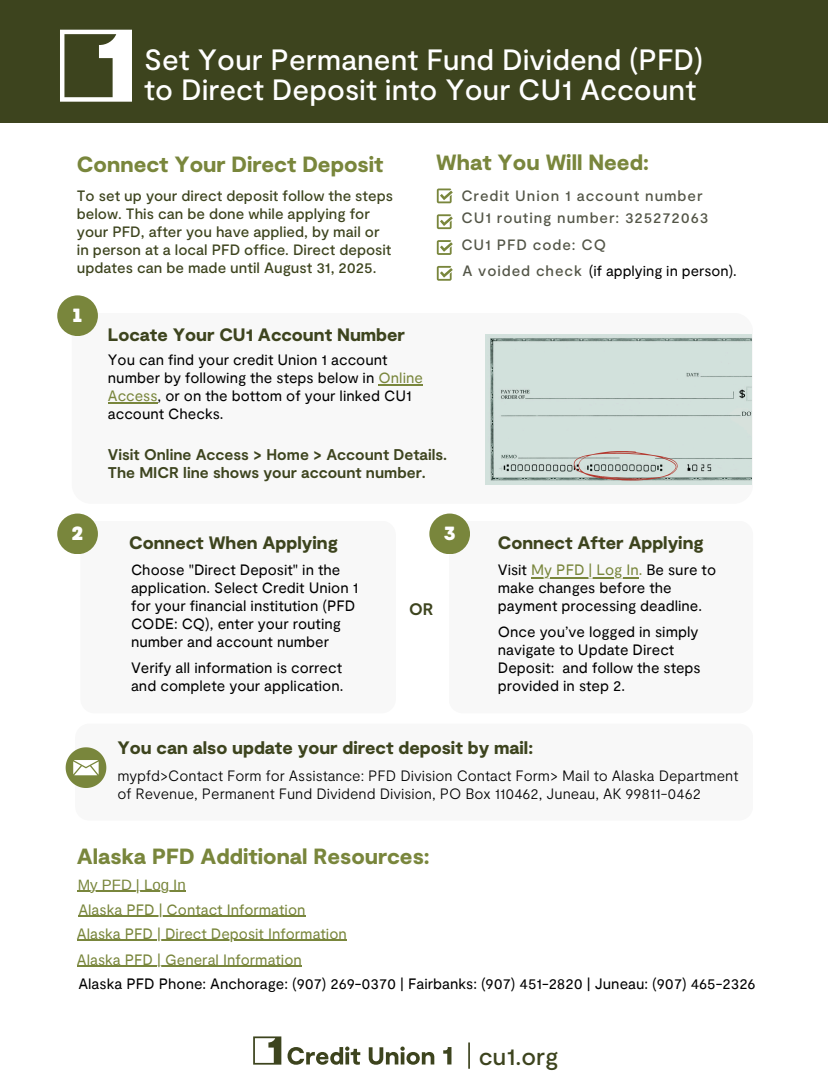
<style>
.page{position:relative;width:828px;height:1080px;background:#fff}
.page>*{position:absolute;margin:0;border:0;box-sizing:border-box;transform-origin:0 0}
.t1{font:500 29.4px/30px "Moderat";color:#fff}
.t2{font:500 24.2px "Moderat";color:#3d441e}
.t3{font:900 22px "Moderat";color:#79863c}
.t4{font:19.1px "MADE Waffle Soft";color:#fff}
.t5{font:900 18px "Moderat";color:#3d441e}
.t6{font:700 16.7px "Moderat";color:#3d441e}
.t7{font:700 15.6px/18px "Moderat";color:#3d441e}
.t8{font:15px/18px "Moderat";color:#000}
.t9{font:500 15px/18px "Moderat";color:#3d441e}
.t10{font:300 15px "Moderat";color:#000}
.t11{font:15px "Moderat";color:#79863c}
.t12{font:500 15px "Moderat";letter-spacing:.06em;color:#535547}
.t13{font:15px "Arimo";color:#79863c}
.t14{font:14.8px "Moderat";color:#000}
.s1{color:#79863c}
</style>
<div class="page">
<svg style="left:437px;top:189px;width:16px;height:14px"></svg>
<svg style="left:437px;top:214px;width:16px;height:15px"></svg>
<svg style="left:437px;top:266px;width:16px;height:15px"></svg>
<svg style="left:437px;top:240px;width:16px;height:15px"></svg>
<div style="left:72px;top:313px;width:681px;height:191px;background:#f8f8f8;border-radius:19px"></div>
<div style="left:57px;top:295px;width:41px;height:41px;background:#79863c;border-radius:50%"></div>
<img style="left:485px;top:335px;width:267px;height:150px">
<svg style="left:574px;top:451px;width:104px;height:29px"></svg>
<div style="left:57px;top:514px;width:41px;height:40px;background:#79863c;border-radius:50%"></div>
<div style="left:429px;top:514px;width:41px;height:40px;background:#79863c;border-radius:50%"></div>
<hr style="left:379px;top:384px;width:44px;height:2px;background:#79863c">
<hr style="left:108px;top:402px;width:50px;height:2px;background:#79863c">
<svg style="left:66px;top:747px;width:40px;height:41px"></svg>
<hr style="left:531px;top:577px;width:108px;height:1px;background:#79863c">
<hr style="left:78px;top:915px;width:228px;height:2px;background:#79863c">
<hr style="left:78px;top:891px;width:108px;height:1px;background:#79863c">
<hr style="left:77px;top:939px;width:270px;height:2px;background:#79863c">
<hr style="left:77px;top:966px;width:225px;height:1px;background:#79863c">
<div style="left:0;top:0;width:828px;height:122px;background:#3d441e"></div>
<svg style="left:60px;top:30px;width:72px;height:72px"></svg>
<svg style="left:288px;top:1047px;width:72px;height:18px"></svg>
<svg style="left:369px;top:1047px;width:65px;height:18px"></svg>
<svg style="left:443px;top:1047px;width:8px;height:18px"></svg>
<svg style="left:253px;top:1036px;width:28px;height:29px"></svg>
<hr style="left:468px;top:1042px;width:2px;height:27px;background:#3d441e">
<p class="t1" style="left:144px;top:43px;width:561px">Set Your Permanent Fund Dividend (PFD) to Direct Deposit into Your CU1 Account</p>
<p class="t3" style="left:77px;top:150px;width:308px">Connect Your Direct Deposit</p>
<p class="t9" style="left:77px;top:186px;width:318px">To set up your direct deposit follow the steps below. This can be done while applying for your PFD, after you have applied, by mail or in person at a local PFD office. Direct deposit updates can be made until August 31, 2025.</p>
<p class="t4" style="left:73px;top:303px;width:12px">1</p>
<p class="t3" style="left:436px;top:148px;width:214px">What You Will Need:</p>
<p class="t12" style="left:461px;top:186px;width:243px">Credit Union 1 account number</p>
<h1 class="t12" style="left:462px;top:208px;width:248px">CU1 routing number: 325272063</h1>
<h2 class="t12" style="left:462px;top:261px;width:121px">A voided check</h2>
<h5 class="t12" style="left:461px;top:235px;width:146px">CU1 PFD code: CQ</h5>
<h2 class="t14" style="left:589px;top:264px;width:149px">(if applying in person).</h2>
<p class="t5" style="left:108px;top:323px;width:299px">Locate Your CU1 Account Number</p>
<h5 class="t8" style="left:108px;top:351px;width:317px">You can find your credit Union 1 account number by following the steps below in <span class="s1">Online Access</span>, or on the bottom of your linked CU1 account Checks.</h5>
<p class="t7" style="left:108px;top:444px;width:341px">Visit Online Access &gt; Home &gt; Account Details.<br>The MICR line shows your account number.</p>
<p class="t4" style="left:72px;top:522px;width:13px">2</p>
<h5 class="t4" style="left:444px;top:522px;width:14px">3</h5>
<p class="t5" style="left:129px;top:531px;width:210px">Connect When Applying</p>
<h4 class="t8" style="left:131px;top:562px;width:229px">Choose "Direct Deposit" in the application. Select Credit Union 1 for your financial institution (PFD<br>CODE: CQ), enter your routing number and account number</h4>
<p class="t8" style="left:131px;top:659px;width:214px">Verify all information is correct and complete your application.</p>
<p class="t6" style="left:409px;top:599px;width:26px">OR</p>
<h5 class="t5" style="left:498px;top:531px;width:208px">Connect After Applying</h5>
<p class="t8" style="left:498px;top:562px;width:220px">Visit <span class="s1">My PFD | Log In.</span> Be sure to</p>
<p class="t8" style="left:498px;top:580px;width:206px">make changes before the payment processing deadline.</p>
<p class="t8" style="left:498px;top:623px;width:202px">Once you’ve logged in simply</p>
<p class="t8" style="left:498px;top:641px;width:205px">navigate to Update Direct<br>Deposit: and follow the steps provided in step 2.</p>
<p class="t5" style="left:117px;top:736px;width:417px">You can also update your direct deposit by mail:</p>
<p class="t10" style="left:117px;top:766px;width:623px">mypfd&gt;Contact Form for Assistance: PFD Division Contact Form&gt; Mail to Alaska Department</p>
<h4 class="t10" style="left:117px;top:784px;width:585px">of Revenue, Permanent Fund Dividend Division, PO Box 110462, Juneau, AK 99811-0462</h4>
<p class="t3" style="left:77px;top:842px;width:354px">Alaska PFD Additional Resources:</p>
<p class="t11" style="left:78px;top:903px;width:229px">Alaska PFD | Contact Information</p>
<h4 class="t13" style="left:78px;top:876px;width:109px">My PFD | Log In</h4>
<h4 class="t11" style="left:77px;top:927px;width:271px">Alaska PFD | Direct Deposit Information</h4>
<p class="t11" style="left:77px;top:953px;width:226px">Alaska PFD | General Information</p>
<h3 class="t8" style="left:78px;top:976px;width:679px">Alaska PFD Phone: Anchorage: (907) 269-0370 | Fairbanks: (907) 451-2820 | Juneau: (907) 465-2326</h3>
<p class="t2" style="left:479px;top:1041px;width:81px">cu1.org</p>
</div>
